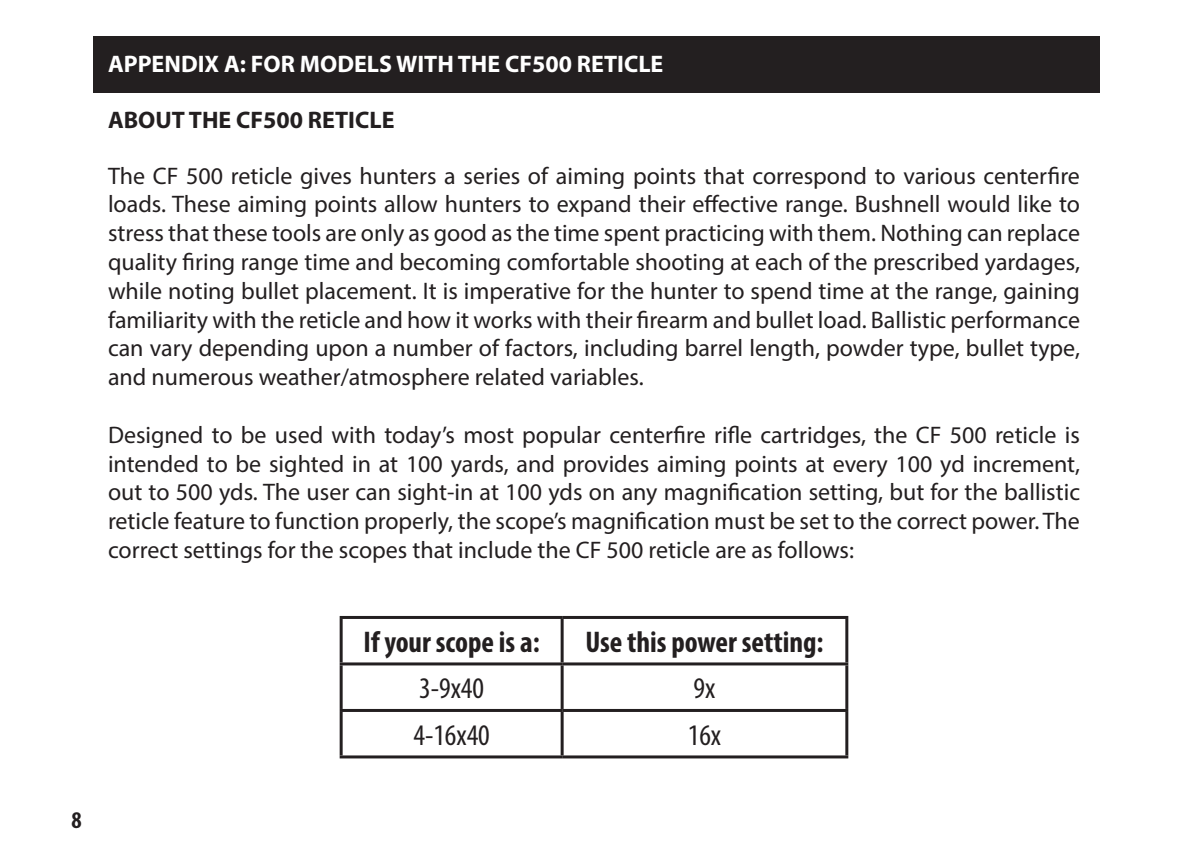
<style>
.page{position:relative;width:1188px;height:864px;background:#fff}
.page>*{position:absolute;margin:0;border:0;box-sizing:border-box;transform-origin:0 0}
.t1{font:700 condensed 30px "Myriad Pro";color:#231f20}
.t2{font:condensed 30px "Myriad Pro";color:#231f20}
.t3{font:24px/28.8px "Myriad Pro";color:#231f20;text-align:justify}
.t4{font:700 24px "Myriad Pro";color:#fff}
.t5{font:700 24px "Myriad Pro";color:#231f20}
.t6{font:700 condensed 24px "Myriad Pro";color:#231f20}
</style>
<div class="page">
<div style="left:93px;top:37px;width:1006px;height:56px;background:#231f20"></div>
<hr style="left:340px;top:616px;width:222px;height:3px;background:#231f20">
<hr style="left:340px;top:619px;width:3px;height:43px;background:#231f20">
<hr style="left:562px;top:616px;width:286px;height:3px;background:#231f20">
<hr style="left:561px;top:619px;width:3px;height:43px;background:#231f20">
<hr style="left:845px;top:619px;width:3px;height:43px;background:#231f20">
<hr style="left:340px;top:662px;width:222px;height:3px;background:#231f20">
<hr style="left:340px;top:665px;width:3px;height:44px;background:#231f20">
<hr style="left:562px;top:662px;width:286px;height:3px;background:#231f20">
<hr style="left:561px;top:665px;width:3px;height:44px;background:#231f20">
<hr style="left:845px;top:665px;width:3px;height:44px;background:#231f20">
<hr style="left:340px;top:709px;width:222px;height:3px;background:#231f20">
<hr style="left:340px;top:712px;width:3px;height:43px;background:#231f20">
<hr style="left:562px;top:709px;width:286px;height:3px;background:#231f20">
<hr style="left:561px;top:712px;width:3px;height:43px;background:#231f20">
<hr style="left:845px;top:712px;width:3px;height:43px;background:#231f20">
<hr style="left:340px;top:755px;width:222px;height:3px;background:#231f20">
<hr style="left:562px;top:755px;width:286px;height:3px;background:#231f20">
<p class="t4" style="left:108px;top:48px;width:557px">APPENDIX A: FOR MODELS WITH THE CF500 RETICLE</p>
<p class="t5" style="left:108px;top:104px;width:288px">ABOUT THE CF500 RETICLE</p>
<p class="t3" style="left:108px;top:161px;width:974px">The CF 500 reticle gives hunters a series of aiming points that correspond to various centerfire loads. These aiming points allow hunters to expand their effective range. Bushnell would like to stress that these tools are only as good as the time spent practicing with them. Nothing can replace quality firing range time and becoming comfortable shooting at each of the prescribed yardages, while noting bullet placement. It is imperative for the hunter to spend time at the range, gaining familiarity with the reticle and how it works with their firearm and bullet load. Ballistic performance can vary depending upon a number of factors, including barrel length, powder type, bullet type, and numerous weather/atmosphere related variables.</p>
<p class="t3" style="left:108px;top:420px;width:974px">Designed to be used with today’s most popular centerfire rifle cartridges, the CF 500 reticle is intended to be sighted in at 100 yards, and provides aiming points at every 100 yd increment, out to 500 yds. The user can sight-in at 100 yds on any magnification setting, but for the ballistic reticle feature to function properly, the scope’s magnification must be set to the correct power. The correct settings for the scopes that include the CF 500 reticle are as follows:</p>
<p class="t6" style="left:72px;top:805px;width:12px">8</p>
<p class="t1" style="left:364px;top:623px;width:178px">If your scope is a:</p>
<p class="t1" style="left:585px;top:623px;width:240px">Use this power setting:</p>
<p class="t2" style="left:419px;top:670px;width:66px">3-9x40</p>
<p class="t2" style="left:694px;top:670px;width:23px">9x</p>
<p class="t2" style="left:413px;top:717px;width:78px">4-16x40</p>
<p class="t2" style="left:688px;top:717px;width:35px">16x</p>
</div>
